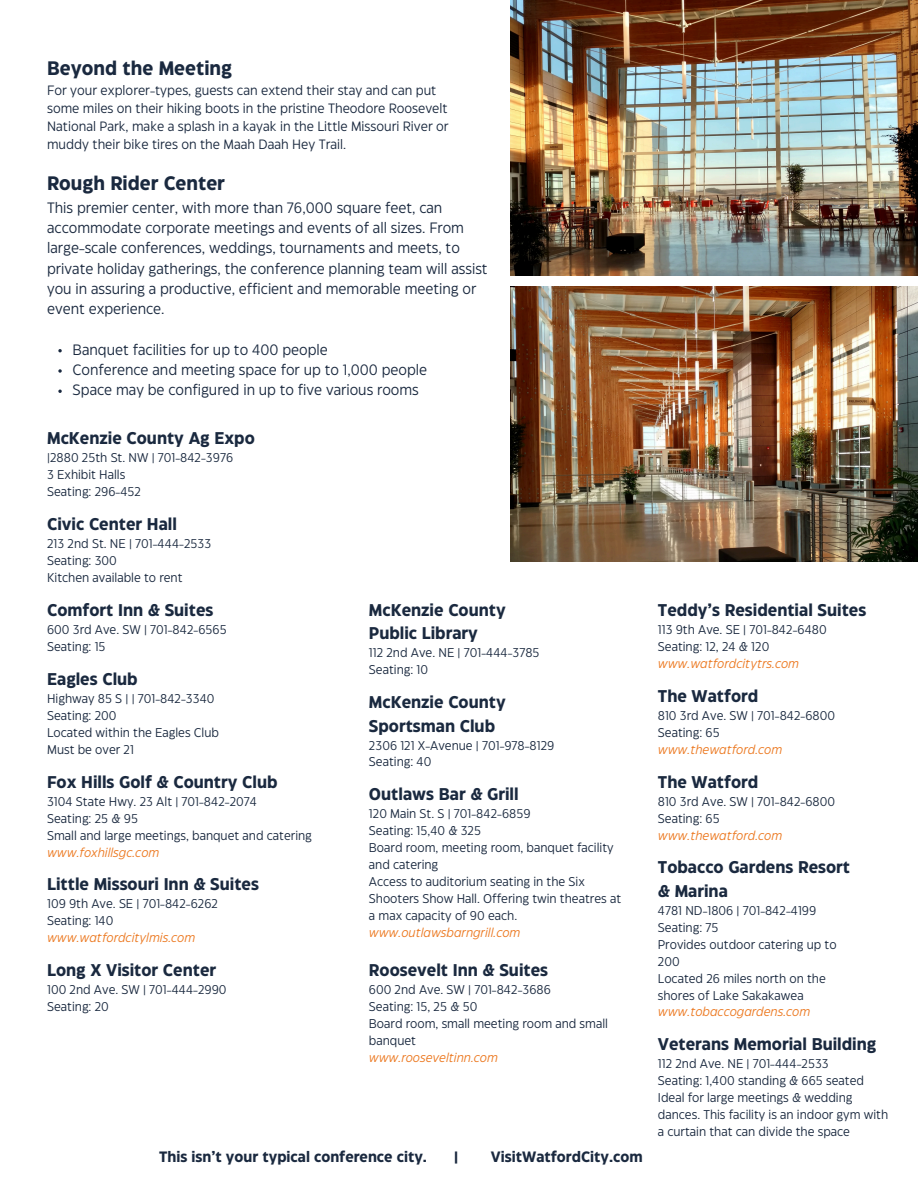
<style>
.page{position:relative;width:918px;height:1188px;background:#fff}
.page>*{position:absolute;margin:0;border:0;box-sizing:border-box;transform-origin:0 0}
.t1{font:700 19.5px "Eastman Grotesque";color:#1a293f}
.t2{font:700 16.95px/23.2px "Eastman Grotesque";color:#1a293f}
.t3{font:15px/20.2px "Eastman Grotesque";color:#1a293f}
.t4{font:700 15px "Eastman Grotesque";color:#1a293f}
.t5{font:13.5px/18px "Eastman Grotesque";color:#1a293f}
.t6{font:12.75px/17px "Eastman Grotesque";color:#1a293f}
.t7{font:italic 12.75px "Eastman Grotesque";color:#ec7a23}
</style>
<div class="page">
<svg style="left:58px;top:349px;width:4px;height:3px"></svg>
<svg style="left:58px;top:369px;width:4px;height:4px"></svg>
<svg style="left:58px;top:390px;width:4px;height:3px"></svg>
<img style="left:511px;top:0;width:407px;height:276px">
<img style="left:511px;top:286px;width:407px;height:276px">
<p class="t1" style="left:47px;top:61px;width:186px">Beyond the Meeting</p>
<p class="t5" style="left:47px;top:83px;width:403px">For your explorer-types, guests can extend their stay and can put some miles on their hiking boots in the pristine Theodore Roosevelt National Park, make a splash in a kayak in the Little Missouri River or muddy their bike tires on the Maah Daah Hey Trail.</p>
<p class="t1" style="left:47px;top:176px;width:179px">Rough Rider Center</p>
<p class="t3" style="left:47px;top:199px;width:442px">This premier center, with more than 76,000 square feet, can accommodate corporate meetings and events of all sizes. From large-scale conferences, weddings, tournaments and meets, to private holiday gatherings, the conference planning team will assist you in assuring a productive, efficient and memorable meeting or event experience.</p>
<p class="t3" style="left:73px;top:340px;width:257px">Banquet facilities for up to 400 people</p>
<p class="t3" style="left:73px;top:361px;width:356px">Conference and meeting space for up to 1,000 people</p>
<p class="t3" style="left:73px;top:381px;width:348px">Space may be configured in up to five various rooms</p>
<h3 class="t2" style="left:47px;top:428px;width:209px">McKenzie County Ag Expo</h3>
<p class="t6" style="left:47px;top:450px;width:188px">|2880 25th St. NW | 701-842-3976</p>
<p class="t6" style="left:47px;top:467px;width:80px">3 Exhibit Halls</p>
<p class="t6" style="left:47px;top:484px;width:96px">Seating: 296-452</p>
<p class="t2" style="left:47px;top:514px;width:131px">Civic Center Hall</p>
<p class="t6" style="left:47px;top:536px;width:166px">213 2nd St. NE | 701-444-2533</p>
<p class="t6" style="left:47px;top:553px;width:71px">Seating: 300</p>
<p class="t6" style="left:47px;top:570px;width:137px">Kitchen available to rent</p>
<p class="t2" style="left:47px;top:600px;width:168px">Comfort Inn &amp; Suites</p>
<p class="t6" style="left:47px;top:622px;width:181px">600 3rd Ave. SW | 701-842-6565</p>
<p class="t6" style="left:47px;top:639px;width:60px">Seating: 15</p>
<p class="t2" style="left:47px;top:669px;width:92px">Eagles Club</p>
<p class="t6" style="left:47px;top:691px;width:169px">Highway 85 S | | 701-842-3340</p>
<h1 class="t6" style="left:47px;top:708px;width:71px">Seating: 200</h1>
<p class="t6" style="left:47px;top:725px;width:173px">Located within the Eagles Club</p>
<p class="t6" style="left:47px;top:742px;width:88px">Must be over 21</p>
<p class="t2" style="left:47px;top:771px;width:232px">Fox Hills Golf &amp; Country Club</p>
<p class="t6" style="left:47px;top:794px;width:211px">3104 State Hwy. 23 Alt | 701-842-2074</p>
<p class="t6" style="left:47px;top:811px;width:92px">Seating: 25 &amp; 95</p>
<p class="t6" style="left:47px;top:827px;width:266px">Small and large meetings, banquet and catering</p>
<p class="t7" style="left:47px;top:847px;width:114px">www.foxhillsgc.com</p>
<p class="t2" style="left:47px;top:874px;width:213px">Little Missouri Inn &amp; Suites</p>
<p class="t6" style="left:47px;top:896px;width:173px">109 9th Ave. SE | 701-842-6262</p>
<p class="t6" style="left:47px;top:913px;width:68px">Seating: 140</p>
<p class="t7" style="left:47px;top:933px;width:150px">www.watfordcitylmis.com</p>
<p class="t2" style="left:47px;top:960px;width:171px">Long X Visitor Center</p>
<p class="t6" style="left:47px;top:982px;width:181px">100 2nd Ave. SW | 701-444-2990</p>
<p class="t6" style="left:47px;top:999px;width:63px">Seating: 20</p>
<p class="t2" style="left:369px;top:600px;width:138px">McKenzie County<br>Public Library</p>
<p class="t6" style="left:369px;top:645px;width:172px">112 2nd Ave. NE | 701-444-3785<br>Seating: 10</p>
<p class="t2" style="left:369px;top:692px;width:138px">McKenzie County<br>Sportsman Club</p>
<p class="t6" style="left:369px;top:737px;width:187px">2306 121 X-Avenue | 701-978-8129</p>
<p class="t6" style="left:369px;top:754px;width:64px">Seating: 40</p>
<p class="t2" style="left:369px;top:784px;width:151px">Outlaws Bar &amp; Grill</p>
<p class="t6" style="left:369px;top:806px;width:163px">120 Main St. S | 701-842-6859</p>
<p class="t6" style="left:369px;top:823px;width:114px">Seating: 15,40 &amp; 325</p>
<p class="t6" style="left:369px;top:840px;width:246px">Board room, meeting room, banquet facility and catering</p>
<p class="t6" style="left:369px;top:874px;width:254px">Access to auditorium seating in the Six<br>Shooters Show Hall. Offering twin theatres at a max capacity of 90 each.</p>
<p class="t7" style="left:369px;top:928px;width:153px">www.outlawsbarngrill.com</p>
<p class="t2" style="left:369px;top:960px;width:181px">Roosevelt Inn &amp; Suites</p>
<p class="t6" style="left:369px;top:982px;width:183px">600 2nd Ave. SW | 701-842-3686</p>
<p class="t6" style="left:369px;top:999px;width:110px">Seating: 15, 25 &amp; 50</p>
<p class="t6" style="left:369px;top:1016px;width:241px">Board room, small meeting room and small banquet</p>
<p class="t7" style="left:369px;top:1053px;width:131px">www.rooseveltinn.com</p>
<p class="t4" style="left:159px;top:1151px;width:270px">This isn’t your typical conference city.</p>
<h2 class="t4" style="left:454px;top:1151px;width:6px">|</h2>
<p class="t4" style="left:491px;top:1151px;width:153px">VisitWatfordCity.com</p>
<p class="t2" style="left:658px;top:600px;width:210px">Teddy’s Residential Suites</p>
<p class="t6" style="left:658px;top:622px;width:170px">113 9th Ave. SE | 701-842-6480</p>
<p class="t6" style="left:658px;top:639px;width:113px">Seating: 12, 24 &amp; 120</p>
<p class="t7" style="left:658px;top:659px;width:143px">www.watfordcitytrs.com</p>
<p class="t2" style="left:658px;top:686px;width:102px">The Watford</p>
<p class="t6" style="left:658px;top:708px;width:179px">810 3rd Ave. SW | 701-842-6800</p>
<p class="t6" style="left:658px;top:725px;width:63px">Seating: 65</p>
<p class="t7" style="left:658px;top:744px;width:126px">www.thewatford.com</p>
<p class="t2" style="left:658px;top:771px;width:102px">The Watford</p>
<p class="t6" style="left:658px;top:794px;width:179px">810 3rd Ave. SW | 701-842-6800</p>
<p class="t6" style="left:658px;top:811px;width:63px">Seating: 65</p>
<p class="t7" style="left:658px;top:830px;width:126px">www.thewatford.com</p>
<p class="t2" style="left:658px;top:857px;width:194px">Tobacco Gardens Resort &amp; Marina</p>
<p class="t6" style="left:658px;top:903px;width:160px">4781 ND-1806 | 701-842-4199</p>
<p class="t6" style="left:658px;top:920px;width:62px">Seating: 75</p>
<p class="t6" style="left:658px;top:937px;width:180px">Provides outdoor catering up to<br>200</p>
<p class="t6" style="left:658px;top:970px;width:169px">Located 26 miles north on the shores of Lake Sakakawea</p>
<p class="t7" style="left:658px;top:1007px;width:154px">www.tobaccogardens.com</p>
<p class="t2" style="left:658px;top:1034px;width:220px">Veterans Memorial Building</p>
<p class="t6" style="left:658px;top:1056px;width:172px">112 2nd Ave. NE | 701-444-2533</p>
<p class="t6" style="left:658px;top:1073px;width:208px">Seating: 1,400 standing &amp; 665 seated</p>
<p class="t6" style="left:658px;top:1090px;width:232px">Ideal for large meetings &amp; wedding dances. This facility is an indoor gym with a curtain that can divide the space</p>
</div>
